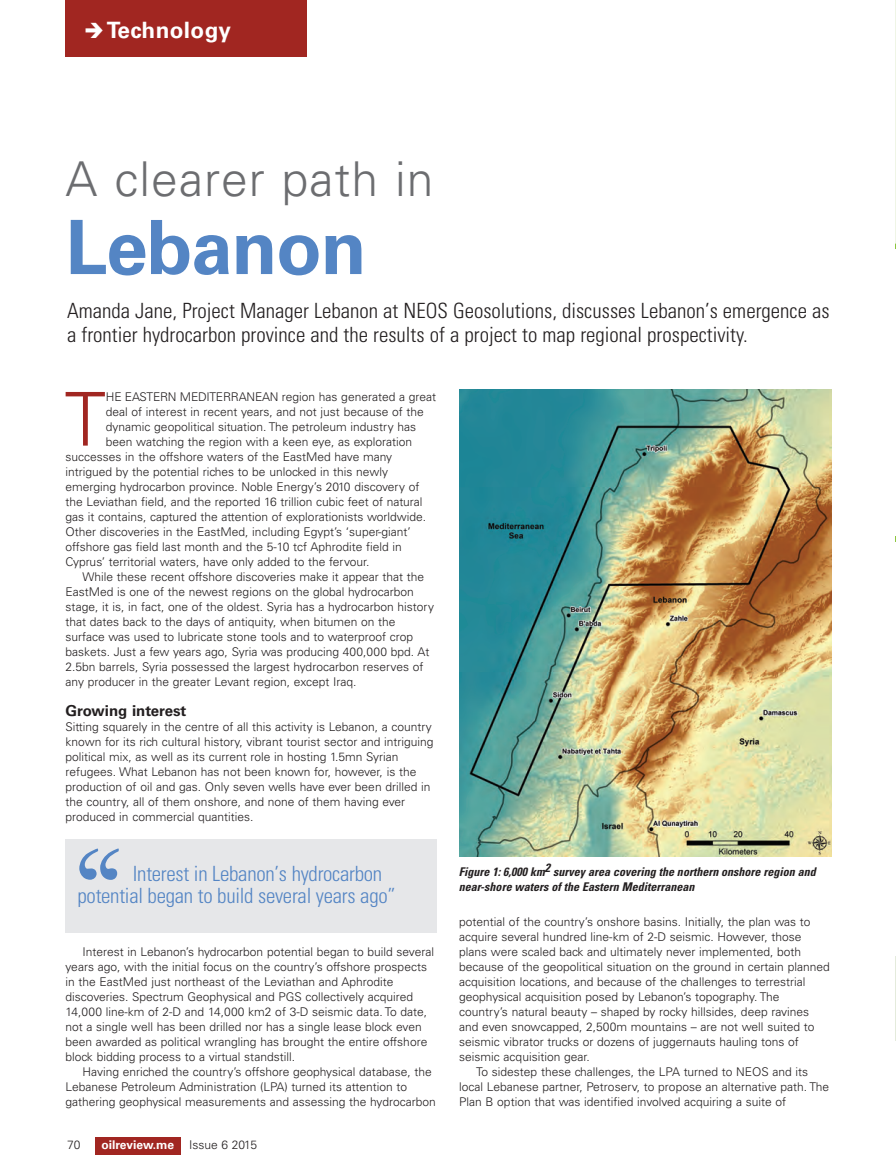
<style>
.page{position:relative;width:896px;height:1176px;background:#fff}
.page>*{position:absolute;margin:0;border:0;box-sizing:border-box;transform-origin:0 0}
.t1{font:700 75px "Univers";letter-spacing:-.015em;color:#5485c4}
.t2{font:300 74.25px "Univers";color:#a12621}
.t3{font:300 48px "Univers";letter-spacing:.02em;color:#6c6d70}
.t4{font:700 22.5px "Univers";letter-spacing:.015em;color:#fff}
.t5{font:300 condensed 21px/24px "Univers";color:#231f20}
.t6{font:300 condensed 21px/22.5px "Univers";letter-spacing:-.015em;color:#5485c4}
.t7{font:700 15px "Univers";color:#231f20}
.t8{font:300 12px/15px "Univers";color:#231f20}
.t9{font:italic 700 condensed 12px/15px "Univers";color:#231f20}
.t10{font:700 12px "Univers";color:#fff}
.s1{font-weight:300;color:#231f20}
</style>
<div class="page">
<hr style="left:895px;top:956px;width:1px;height:85px;background:#e4ebdc">
<img style="left:460px;top:389px;width:371px;height:467px">
<div style="left:65px;top:839px;width:372px;height:94px;background:#e6e7e9"></div>
<svg style="left:79px;top:848px;width:40px;height:32px"></svg>
<div style="left:95px;top:1137px;width:85px;height:17px;background:#a12621"></div>
<div style="left:65px;top:0;width:241px;height:57px;background:#a12621"></div>
<svg style="left:895px;top:0;width:1px;height:249px"></svg>
<h3 class="t4" style="left:84px;top:22px;width:148px">➔Technology</h3>
<h3 class="t3" style="left:65px;top:161px;width:369px">A clearer path in</h3>
<h1 class="t1" style="left:65px;top:220px;width:302px">Lebanon</h1>
<h3 class="t5" style="left:67px;top:300px;width:763px">Amanda Jane, Project Manager Lebanon at NEOS Geosolutions, discusses Lebanon’s emergence as a frontier hydrocarbon province and the results of a project to map regional prospectivity.</h3>
<h2 class="t2" style="left:65px;top:392px;width:43px">T</h2>
<p class="t8" style="left:106px;top:390px;width:331px">HE EASTERN MEDITERRANEAN region has generated a great</p>
<p class="t8" style="left:106px;top:405px;width:319px">deal of interest in recent years, and not just because of the</p>
<p class="t8" style="left:106px;top:420px;width:311px">dynamic geopolitical situation. The petroleum industry has</p>
<p class="t8" style="left:106px;top:435px;width:307px">been watching the region with a keen eye, as exploration</p>
<p class="t8" style="left:66px;top:450px;width:328px">successes in the offshore waters of the EastMed have many</p>
<p class="t8" style="left:66px;top:465px;width:324px">intrigued by the potential riches to be unlocked in this newly</p>
<p class="t8" style="left:66px;top:480px;width:355px">emerging hydrocarbon province. Noble Energy’s 2010 discovery of</p>
<p class="t8" style="left:66px;top:495px;width:358px">the Leviathan field, and the reported 16 trillion cubic feet of natural</p>
<p class="t8" style="left:66px;top:510px;width:362px">gas it contains, captured the attention of explorationists worldwide.</p>
<p class="t8" style="left:66px;top:525px;width:346px">Other discoveries in the EastMed, including Egypt’s ‘super-giant’</p>
<p class="t8" style="left:66px;top:540px;width:338px">offshore gas field last month and the 5-10 tcf Aphrodite field in</p>
<p class="t8" style="left:66px;top:555px;width:305px">Cyprus’ territorial waters, have only added to the fervour.</p>
<p class="t8" style="left:83px;top:570px;width:343px">While these recent offshore discoveries make it appear that the</p>
<p class="t8" style="left:66px;top:585px;width:349px">EastMed is one of the newest regions on the global hydrocarbon</p>
<p class="t8" style="left:66px;top:600px;width:370px">stage, it is, in fact, one of the oldest. Syria has a hydrocarbon history</p>
<p class="t8" style="left:66px;top:615px;width:331px">that dates back to the days of antiquity, when bitumen on the</p>
<p class="t8" style="left:66px;top:630px;width:349px">surface was used to lubricate stone tools and to waterproof crop</p>
<p class="t8" style="left:66px;top:645px;width:365px">baskets. Just a few years ago, Syria was producing 400,000 bpd. At</p>
<p class="t8" style="left:66px;top:660px;width:359px">2.5bn barrels, Syria possessed the largest hydrocarbon reserves of</p>
<p class="t8" style="left:66px;top:675px;width:292px">any producer in the greater Levant region, except Iraq.</p>
<p class="t7" style="left:65px;top:705px;width:122px">Growing interest</p>
<p class="t8" style="left:65px;top:720px;width:369px">Sitting squarely in the centre of all this activity is Lebanon, a country known for its rich cultural history, vibrant tourist sector and intriguing political mix, as well as its current role in hosting 1.5mn Syrian refugees. What Lebanon has not been known for, however, is the production of oil and gas. Only seven wells have ever been drilled in the country, all of them onshore, and none of them having ever produced in commercial quantities.</p>
<h3 class="t6" style="left:78px;top:864px;width:319px;text-indent:55px">Interest in Lebanon’s hydrocarbon potential began to build several years ago”</h3>
<p class="t8" style="left:65px;top:945px;width:370px;text-indent:17px">Interest in Lebanon’s hydrocarbon potential began to build several years ago, with the initial focus on the country’s offshore prospects in the EastMed just northeast of the Leviathan and Aphrodite discoveries. Spectrum Geophysical and PGS collectively acquired 14,000 line-km of 2-D and 14,000 km2 of 3-D seismic data. To date, not a single well has been drilled nor has a single lease block even been awarded as political wrangling has brought the entire offshore block bidding process to a virtual standstill.</p>
<p class="t8" style="left:65px;top:1065px;width:371px;text-indent:17px">Having enriched the country’s offshore geophysical database, the<br>Lebanese Petroleum Administration (LPA) turned its attention to gathering geophysical measurements and assessing the hydrocarbon</p>
<p class="t8" style="left:67px;top:1138px;width:15px">70</p>
<p class="t10" style="left:101px;top:1140px;width:157px">oilreview.me <span class="s1">Issue 6 2015</span></p>
<p class="t9" style="left:458px;top:865px;width:358px">Figure 1: 6,000 km2 survey area covering the northern onshore region and near-shore waters of the Eastern Mediterranean</p>
<p class="t8" style="left:459px;top:915px;width:352px">potential of the country’s onshore basins. Initially, the plan was to</p>
<p class="t8" style="left:459px;top:930px;width:343px">acquire several hundred line-km of 2-D seismic. However, those</p>
<p class="t8" style="left:459px;top:945px;width:343px">plans were scaled back and ultimately never implemented, both</p>
<p class="t8" style="left:459px;top:960px;width:372px">because of the geopolitical situation on the ground in certain planned</p>
<p class="t8" style="left:459px;top:975px;width:348px">acquisition locations, and because of the challenges to terrestrial</p>
<p class="t8" style="left:459px;top:990px;width:321px">geophysical acquisition posed by Lebanon’s topography. The</p>
<p class="t8" style="left:459px;top:1005px;width:351px">country’s natural beauty – shaped by rocky hillsides, deep ravines</p>
<p class="t8" style="left:459px;top:1020px;width:356px">and even snowcapped, 2,500m mountains – are not well suited to</p>
<p class="t8" style="left:459px;top:1035px;width:341px">seismic vibrator trucks or dozens of juggernauts hauling tons of</p>
<p class="t8" style="left:459px;top:1050px;width:132px">seismic acquisition gear.</p>
<p class="t8" style="left:476px;top:1065px;width:333px">To sidestep these challenges, the LPA turned to NEOS and its</p>
<p class="t8" style="left:459px;top:1080px;width:371px">local Lebanese partner, Petroserv, to propose an alternative path. The</p>
<p class="t8" style="left:459px;top:1095px;width:328px">Plan B option that was identified involved acquiring a suite of</p>
</div>
